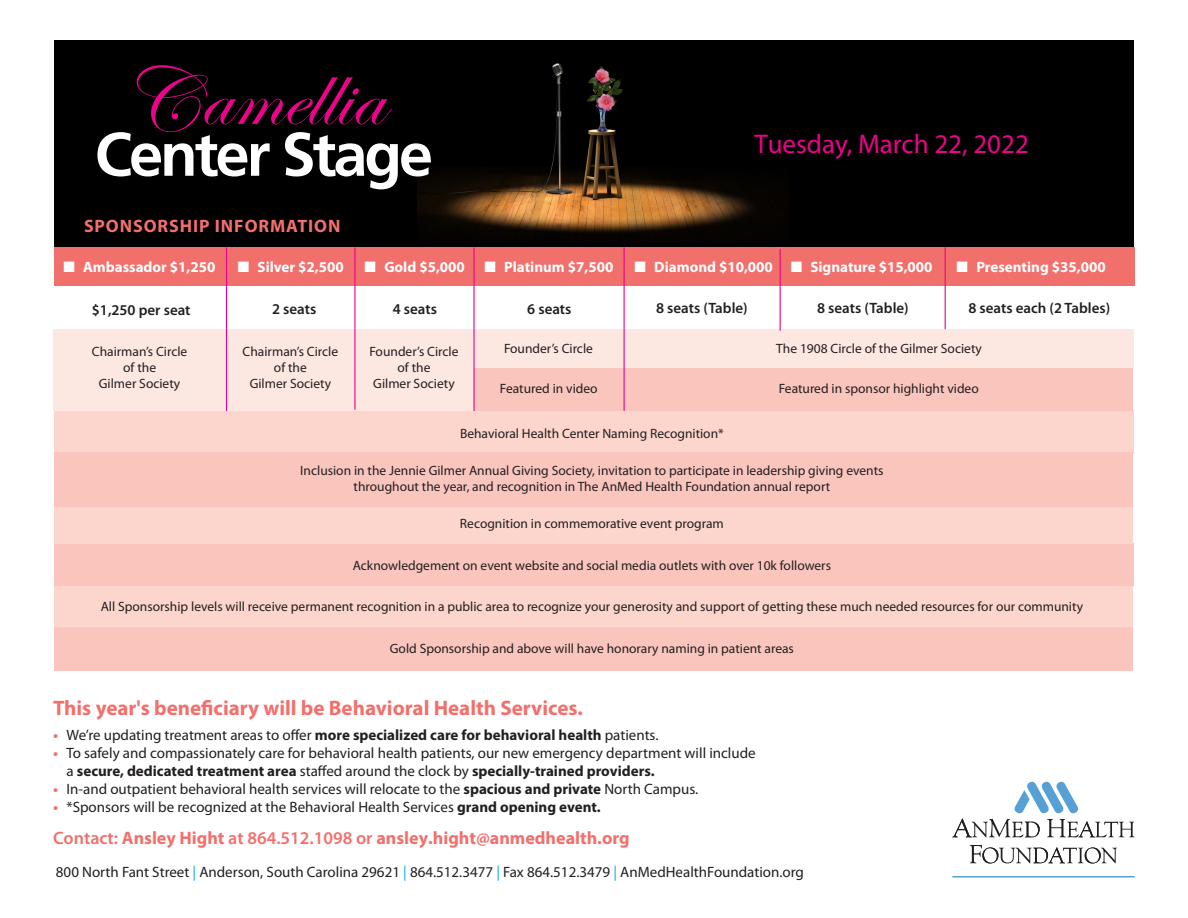
<style>
.page{position:relative;width:1188px;height:918px;background:#fff}
.page>*{position:absolute;margin:0;border:0;box-sizing:border-box;transform-origin:0 0}
.t1{font:27px "Myriad Pro";color:#ed028c}
.t2{font:700 21px "Myriad Pro";color:#f2706c}
.t3{font:700 18px "Myriad Pro";color:#f2706c}
.t4{font:700 18px "Myriad Pro";letter-spacing:.05em;color:#f2706c}
.t5{font:15px "Myriad Pro";color:#231f20}
.t6{font:700 15px "Myriad Pro";color:#fff}
.t7{font:700 15px "Myriad Pro";color:#231f20}
.t8{font:600 15px "Myriad Pro";color:#231f20}
.t9{font:13.5px "Myriad Pro";color:#231f20}
.s1{font-weight:700;color:#f2706c}
.s2{font-weight:700}
.s3{font-weight:400}
.s4{font-weight:600}
.s5{color:#00aeef}
</style>
<div class="page">
<div style="left:54px;top:40px;width:1080px;height:207px;background:#000"></div>
<div style="left:54px;top:627px;width:1079px;height:44px;background:#fac5bc"></div>
<div style="left:54px;top:585px;width:1079px;height:42px;background:#fcd5cd"></div>
<div style="left:54px;top:411px;width:1079px;height:43px;background:#fcd5cd"></div>
<div style="left:54px;top:247px;width:1081px;height:39px;background:#f2706c"></div>
<div style="left:54px;top:543px;width:1079px;height:42px;background:#fac5bc"></div>
<div style="left:54px;top:507px;width:1079px;height:36px;background:#fcd5cd"></div>
<div style="left:54px;top:452px;width:1079px;height:55px;background:#fac5bc"></div>
<div style="left:473px;top:368px;width:660px;height:43px;background:#fac5bc"></div>
<div style="left:473px;top:329px;width:661px;height:39px;background:#fde7e1"></div>
<div style="left:53px;top:329px;width:420px;height:81px;background:#fde7e1"></div>
<hr style="left:354px;top:248px;width:2px;height:162px;background:#ed028c">
<hr style="left:473px;top:248px;width:2px;height:163px;background:#ed028c">
<hr style="left:624px;top:247px;width:1px;height:164px;background:#ed028c">
<hr style="left:780px;top:249px;width:1px;height:82px;background:#ed028c">
<hr style="left:945px;top:247px;width:1px;height:82px;background:#ed028c">
<svg style="left:970px;top:845px;width:147px;height:18px"></svg>
<svg style="left:952px;top:781px;width:183px;height:56px"></svg>
<hr style="left:952px;top:876px;width:183px;height:2px;background:#56a0d5">
<hr style="left:226px;top:248px;width:1px;height:163px;background:#ed028c">
<img style="left:418px;top:63px;width:339px;height:170px">
<svg style="left:97px;top:65px;width:334px;height:124px"></svg>
<p class="t4" style="left:84px;top:215px;width:258px">SPONSORSHIP INFORMATION</p>
<p class="t1" style="left:754px;top:127px;width:276px">Tuesday, March 22, 2022</p>
<p class="t6" style="left:64px;top:258px;width:153px">■ Ambassador $1,250</p>
<p class="t6" style="left:238px;top:258px;width:107px">■ Silver $2,500</p>
<p class="t6" style="left:365px;top:258px;width:102px">■ Gold $5,000</p>
<p class="t6" style="left:484px;top:258px;width:130px">■ Platinum $7,500</p>
<p class="t6" style="left:635px;top:258px;width:140px">■ Diamond $10,000</p>
<p class="t6" style="left:791px;top:258px;width:143px">■ Signature $15,000</p>
<p class="t6" style="left:957px;top:258px;width:151px">■ Presenting $35,000</p>
<p class="t8" style="left:92px;top:302px;width:100px">$1,250 per seat</p>
<p class="t9" style="left:92px;top:344px;width:97px">Chairman’s Circle</p>
<p class="t9" style="left:123px;top:360px;width:34px">of the</p>
<p class="t9" style="left:99px;top:376px;width:83px">Gilmer Society</p>
<p class="t8" style="left:272px;top:301px;width:46px">2 seats</p>
<p class="t8" style="left:393px;top:301px;width:46px">4 seats</p>
<p class="t8" style="left:527px;top:300px;width:46px">6 seats</p>
<p class="t8" style="left:656px;top:300px;width:93px">8 seats (Table)</p>
<p class="t8" style="left:817px;top:300px;width:93px">8 seats (Table)</p>
<p class="t8" style="left:968px;top:299px;width:143px">8 seats each (2 Tables)</p>
<p class="t9" style="left:370px;top:344px;width:90px">Founder’s Circle</p>
<p class="t9" style="left:398px;top:360px;width:34px">of the</p>
<p class="t9" style="left:373px;top:376px;width:83px">Gilmer Society</p>
<p class="t9" style="left:500px;top:381px;width:99px">Featured in video</p>
<p class="t9" style="left:779px;top:381px;width:202px">Featured in sponsor highlight video</p>
<p class="t9" style="left:776px;top:341px;width:207px">The 1908 Circle of the Gilmer Society</p>
<p class="t9" style="left:504px;top:341px;width:90px">Founder’s Circle</p>
<p class="t9" style="left:243px;top:344px;width:97px">Chairman’s Circle</p>
<p class="t9" style="left:274px;top:360px;width:34px">of the</p>
<p class="t9" style="left:250px;top:376px;width:83px">Gilmer Society</p>
<p class="t9" style="left:460px;top:426px;width:265px">Behavioral Health Center Naming Recognition*</p>
<p class="t9" style="left:300px;top:463px;width:585px">Inclusion in the Jennie Gilmer Annual Giving Society, invitation to participate in leadership giving events</p>
<p class="t9" style="left:354px;top:479px;width:478px">throughout the year, and recognition in The AnMed Health Foundation annual report</p>
<p class="t9" style="left:460px;top:516px;width:265px">Recognition in commemorative event program</p>
<p class="t9" style="left:353px;top:558px;width:480px">Acknowledgement on event website and social media outlets with over 10k followers</p>
<p class="t9" style="left:101px;top:599px;width:984px">All Sponsorship levels will receive permanent recognition in a public area to recognize your generosity and support of getting these much needed resources for our community</p>
<p class="t9" style="left:390px;top:641px;width:406px">Gold Sponsorship and above will have honorary naming in patient areas</p>
<p class="t2" style="left:53px;top:696px;width:531px">This year's beneficiary will be Behavioral Health Services.</p>
<p class="t5" style="left:53px;top:726px;width:607px"><span class="s1">•</span> We’re updating treatment areas to offer <span class="s2">more specialized care for behavioral health</span> patients.</p>
<p class="t5" style="left:53px;top:744px;width:704px"><span class="s1">•</span> To safely and compassionately care for behavioral health patients, our new emergency department will include</p>
<p class="t7" style="left:67px;top:762px;width:590px"><span class="s3">a</span> secure, dedicated treatment area <span class="s3">staffed around the clock by</span> specially-trained providers.</p>
<p class="t5" style="left:53px;top:780px;width:647px"><span class="s1">•</span> In-and outpatient behavioral health services will relocate to the <span class="s2">spacious and private</span> North Campus.</p>
<p class="t5" style="left:53px;top:798px;width:549px"><span class="s1">•</span> *Sponsors will be recognized at the Behavioral Health Services <span class="s2">grand opening event.</span></p>
<p class="t3" style="left:53px;top:826px;width:578px"><span class="s4">Contact:</span> Ansley Hight <span class="s4">at 864.512.1098 or</span> ansley.hight@anmedhealth.org</p>
<p class="t5" style="left:56px;top:864px;width:750px">800 North Fant Street <span class="s5">|</span> Anderson, South Carolina 29621 <span class="s5">|</span> 864.512.3477 <span class="s5">|</span> Fax 864.512.3479 <span class="s5">|</span> AnMedHealthFoundation.org</p>
</div>
